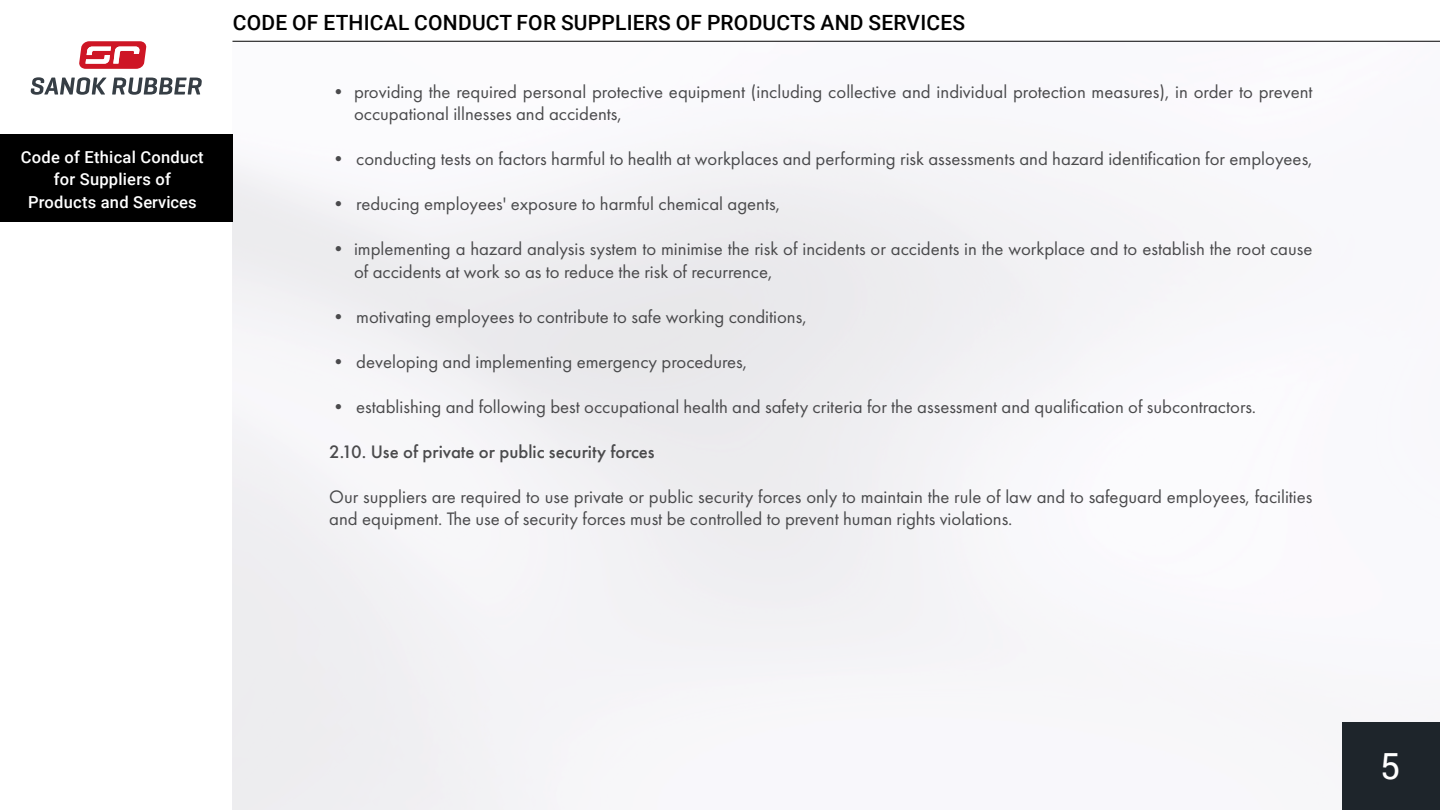
<style>
.page{position:relative;width:1440px;height:810px;background:#fff}
.page>*{position:absolute;margin:0;border:0;box-sizing:border-box;transform-origin:0 0}
.t1{font:36px "Roboto";color:#fff}
.t2{font:500 21px "Roboto";letter-spacing:.01em;color:#000}
.t3{font:18.75px "Futura PT";color:#4a4a4c}
.t4{font:500 18.75px "Futura PT";color:#4a4a4c}
.t5{font:500 16.5px "Roboto";letter-spacing:.015em;color:#fff}
</style>
<div class="page">
<img style="left:232px;top:134px;width:970px;height:676px">
<svg style="left:31px;top:77px;width:171px;height:18px"></svg>
<svg style="left:79px;top:41px;width:68px;height:28px"></svg>
<hr style="left:232px;top:41px;width:1208px;height:1px;background:#000">
<div style="left:1342px;top:722px;width:98px;height:88px;background:#1e252b"></div>
<div style="left:0;top:134px;width:232px;height:88px;background:#000"></div>
<p class="t5" style="left:21px;top:145px;width:184px">Code of Ethical Conduct</p>
<p class="t5" style="left:54px;top:168px;width:119px">for Suppliers of</p>
<p class="t5" style="left:28px;top:190px;width:170px">Products and Services</p>
<p class="t2" style="left:233px;top:8px;width:734px">CODE OF ETHICAL CONDUCT FOR SUPPLIERS OF PRODUCTS AND SERVICES</p>
<p class="t3" style="left:329px;top:83px;width:985px">• providing the required personal protective equipment (including collective and individual protection measures), in order to prevent</p>
<p class="t3" style="left:354px;top:106px;width:269px">occupational illnesses and accidents,</p>
<p class="t3" style="left:329px;top:151px;width:985px">• conducting tests on factors harmful to health at workplaces and performing risk assessments and hazard identification for employees,</p>
<p class="t3" style="left:329px;top:196px;width:452px">• reducing employees' exposure to harmful chemical agents,</p>
<p class="t3" style="left:329px;top:241px;width:985px">• implementing a hazard analysis system to minimise the risk of incidents or accidents in the workplace and to establish the root cause</p>
<p class="t3" style="left:354px;top:263px;width:420px">of accidents at work so as to reduce the risk of recurrence,</p>
<p class="t3" style="left:329px;top:308px;width:479px">• motivating employees to contribute to safe working conditions,</p>
<p class="t3" style="left:329px;top:353px;width:419px">• developing and implementing emergency procedures,</p>
<p class="t3" style="left:329px;top:398px;width:929px">• establishing and following best occupational health and safety criteria for the assessment and qualification of subcontractors.</p>
<p class="t4" style="left:329px;top:443px;width:327px">2.10. Use of private or public security forces</p>
<p class="t3" style="left:329px;top:488px;width:985px">Our suppliers are required to use private or public security forces only to maintain the rule of law and to safeguard employees, facilities</p>
<p class="t3" style="left:329px;top:511px;width:685px">and equipment. The use of security forces must be controlled to prevent human rights violations.</p>
<p class="t1" style="left:1380px;top:741px;width:22px">5</p>
</div>
